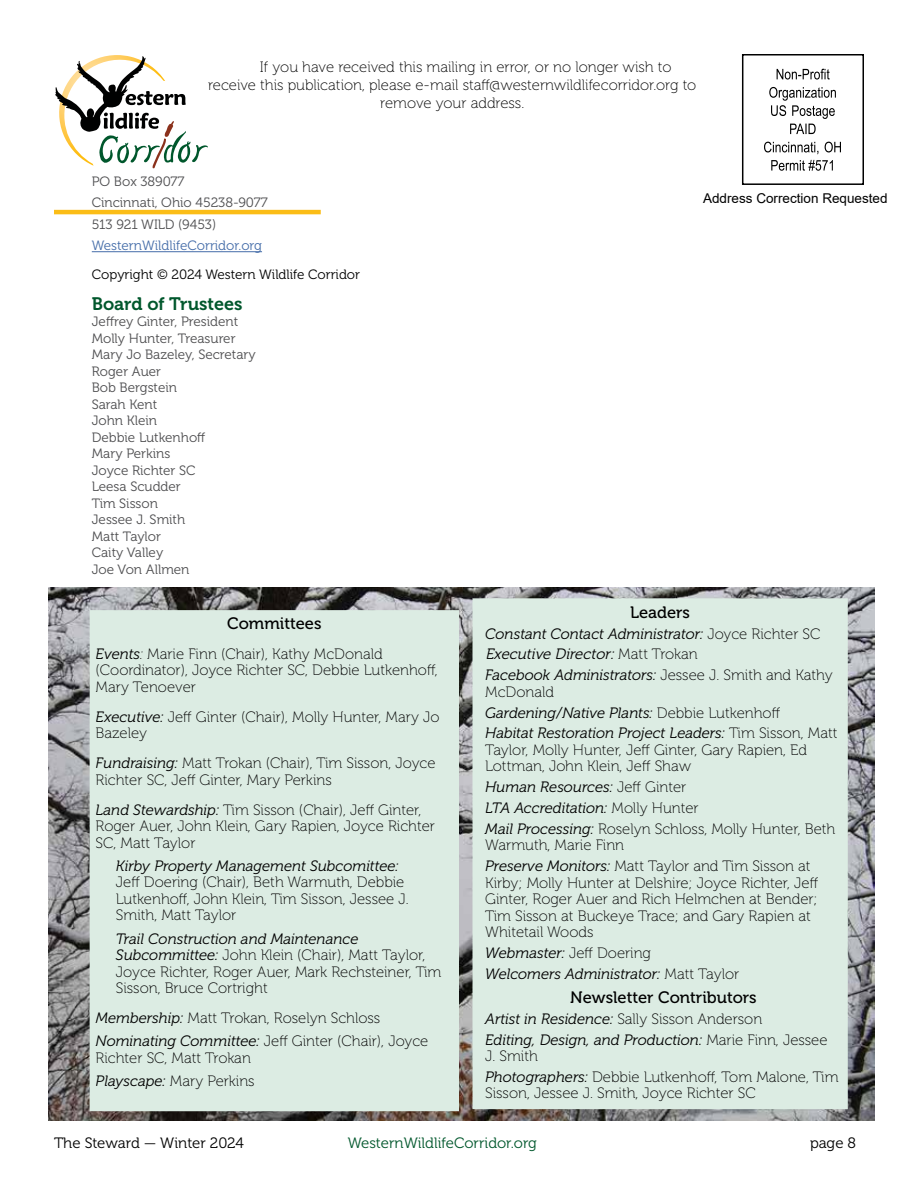
<style>
.page{position:relative;width:918px;height:1188px;background:#fff}
.page>*{position:absolute;margin:0;border:0;box-sizing:border-box;transform-origin:0 0}
.t1{font:18px "Museo 700";color:#00572c}
.t2{font:16.5px "Museo 500";color:#000}
.t3{font:15px/16.5px "Museo 100";color:#000}
.t4{font:italic 15px/20.9px "Museo 300";color:#000}
.t5{font:15px "Museo 300";color:#00572c}
.t6{font:15px "Museo 300";color:#000}
.t7{font:13.5px/16.5px "Museo 300";color:#4d4d4f}
.t8{font:13.5px "Museo 300";color:#000}
.t9{font:13.5px "Museo 300";color:#456da9}
.t10{font:13.5px "Arial";color:#000}
.s1{font-family:"Museo 300";font-style:italic}
.s2{font-style:italic}
.s3{font-family:"Museo 100";font-style:normal}
.s4{font-style:inherit}
</style>
<div class="page">
<img style="left:49px;top:588px;width:825px;height:532px">
<svg style="left:764px;top:69px;width:77px;height:102px"></svg>
<div style="left:742px;top:54px;width:122px;height:131px;border:2px solid #000"></div>
<svg style="left:55px;top:56px;width:153px;height:112px"></svg>
<hr style="left:54px;top:210px;width:267px;height:4px;background:#fbbd17">
<hr style="left:92px;top:251px;width:170px;height:1px;background:#456da9">
<div style="left:93px;top:613px;width:363px;height:495px;background:#dcece3"></div>
<div style="left:90px;top:610px;width:369px;height:501px;border:6px solid #dcece3"></div>
<div style="left:476px;top:601px;width:369px;height:505px;background:#dcece3"></div>
<div style="left:472px;top:598px;width:376px;height:511px;border:6px solid #dcece3"></div>
<p class="t3" style="left:260px;top:59px;width:413px">If you have received this mailing in error, or no longer wish to</p>
<p class="t3" style="left:208px;top:77px;width:490px">receive this publication, please e-mail staff@westernwildlifecorridor.org to</p>
<p class="t3" style="left:380px;top:95px;width:146px">remove your address.</p>
<p class="t7" style="left:92px;top:171px;width:177px;line-height:21px">PO Box 389077<br>Cincinnati, Ohio 45238-9077</p>
<p class="t7" style="left:92px;top:217px;width:126px">513 921 WILD (9453)</p>
<p class="t9" style="left:92px;top:238px;width:172px">WesternWildlifeCorridor.org</p>
<p class="t8" style="left:92px;top:267px;width:270px">Copyright © 2024 Western Wildlife Corridor</p>
<p class="t1" style="left:92px;top:294px;width:152px">Board of Trustees</p>
<p class="t7" style="left:92px;top:314px;width:166px">Jeffrey Ginter, President<br>Molly Hunter, Treasurer<br>Mary Jo Bazeley, Secretary<br>Roger Auer<br>Bob Bergstein<br>Sarah Kent<br>John Klein<br>Debbie Lutkenhoff<br>Mary Perkins<br>Joyce Richter SC<br>Leesa Scudder<br>Tim Sisson<br>Jessee J. Smith<br>Matt Taylor<br>Caity Valley<br>Joe Von Allmen</p>
<p class="t2" style="left:227px;top:614px;width:96px">Committees</p>
<p class="t3" style="left:96px;top:645px;width:344px"><span class="s1">Events</span><span class="s2">:</span> Marie Finn (Chair), Kathy McDonald (Coordinator), Joyce Richter SC, Debbie Lutkenhoff,<br>Mary Tenoever</p>
<p class="t3" style="left:96px;top:708px;width:346px"><span class="s1">Executive:</span> Jeff Ginter (Chair), Molly Hunter, Mary Jo<br>Bazeley</p>
<p class="t3" style="left:96px;top:755px;width:341px"><span class="s1">Fundraising:</span> Matt Trokan (Chair), Tim Sisson, Joyce<br>Richter SC, Jeff Ginter, Mary Perkins</p>
<p class="t3" style="left:96px;top:801px;width:341px"><span class="s1">Land Stewardship:</span> Tim Sisson (Chair), Jeff Ginter,<br>Roger Auer, John Klein, Gary Rapien, Joyce Richter<br>SC, Matt Taylor</p>
<p class="t4" style="left:116px;top:855px;width:284px">Kirby Property Management Subcomittee:</p>
<p class="t3" style="left:116px;top:874px;width:294px">Jeff Doering (Chair), Beth Warmuth, Debbie<br>Lutkenhoff, John Klein, Tim Sisson, Jessee J.<br>Smith, Matt Taylor</p>
<p class="t4" style="left:116px;top:928px;width:244px">Trail Construction and Maintenance</p>
<p class="t3" style="left:116px;top:947px;width:327px"><span class="s1">Subcommittee:</span> John Klein (Chair), Matt Taylor,<br>Joyce Richter, Roger Auer, Mark Rechsteiner, Tim<br>Sisson, Bruce Cortright</p>
<p class="t3" style="left:96px;top:1007px;width:334px;line-height:23.2px"><span class="s1">Membership:</span> Matt Trokan, Roselyn Schloss<br><span class="s1">Nominating Committee:</span> Jeff Ginter (Chair), Joyce</p>
<p class="t3" style="left:96px;top:1046px;width:161px;line-height:23.2px">Richter SC, Matt Trokan<br><span class="s1">Playscape:</span> Mary Perkins</p>
<p class="t10" style="left:703px;top:189px;width:186px">Address Correction Requested</p>
<p class="t2" style="left:630px;top:603px;width:61px">Leaders</p>
<p class="t4" style="left:485px;top:623px;width:349px">Constant Contact Administrator: <span class="s3">Joyce Richter SC<br></span><span class="s4">Executive Director:</span> <span class="s3">M a t t T r o k a n<br></span>Facebook Administrators: <span class="s3">Jessee J. Smith and Kathy</span></p>
<p class="t3" style="left:485px;top:684px;width:70px">McDonald</p>
<p class="t4" style="left:485px;top:702px;width:354px">Gardening/Native Plants: <span class="s3">Debbie Lutkenhoff<br></span>Habitat Restoration Project Leaders: <span class="s3">Tim Sisson, Matt</span></p>
<p class="t3" style="left:485px;top:742px;width:323px">Taylor, Molly Hunter, Jeff Ginter, Gary Rapien, Ed<br>Lottman, John Klein, Jeff Shaw</p>
<p class="t4" style="left:485px;top:777px;width:215px">Human Resources: <span class="s3">Jeff Ginter<br></span>LTA Accreditation: <span class="s3">Molly Hunter</span></p>
<p class="t3" style="left:485px;top:821px;width:352px"><span class="s1">Mail Processing:</span> Roselyn Schloss, Molly Hunter, Beth<br>Warmuth, Marie Finn</p>
<p class="t3" style="left:485px;top:858px;width:334px"><span class="s1">Preserve Monitors:</span> Matt Taylor and Tim Sisson at Kirby; Molly Hunter at Delshire; Joyce Richter, Jeff Ginter, Roger Auer and Rich Helmchen at Bender; Tim Sisson at Buckeye Trace; and Gary Rapien at Whitetail Woods</p>
<p class="t3" style="left:485px;top:945px;width:167px"><span class="s1">Webmaster:</span> Jeff Doering</p>
<p class="t4" style="left:485px;top:963px;width:256px">Welcomers Administrator: <span class="s3">Matt Taylor</span></p>
<p class="t2" style="left:570px;top:988px;width:188px">Newsletter Contributors</p>
<p class="t3" style="left:485px;top:1011px;width:279px"><span class="s1">Artist in Residence:</span> Sally Sisson Anderson</p>
<p class="t4" style="left:485px;top:1029px;width:344px">Editing, Design, and Production: <span class="s3">Marie Finn, Jessee</span></p>
<p class="t3" style="left:485px;top:1046px;width:355px;line-height:20.9px">J. Smith<br><span class="s1">Photographers:</span> Debbie Lutkenhoff, Tom Malone, Tim</p>
<p class="t3" style="left:485px;top:1085px;width:272px">Sisson, Jessee J. Smith, Joyce Richter SC</p>
<p class="t6" style="left:54px;top:1135px;width:191px">The Steward — Winter 2024</p>
<p class="t5" style="left:348px;top:1135px;width:191px">WesternWildlifeCorridor.org</p>
<p class="t6" style="left:810px;top:1135px;width:48px">page 8</p>
</div>
